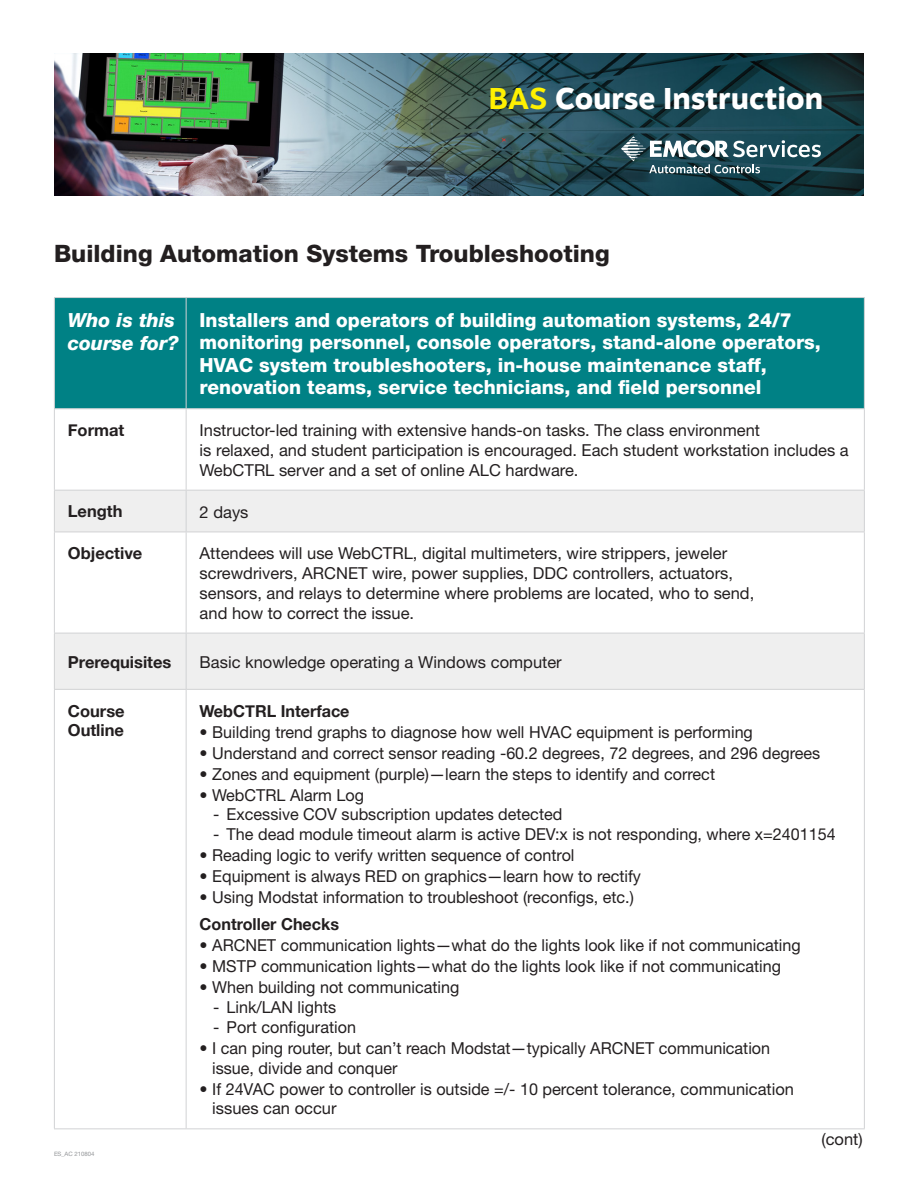
<style>
.page{position:relative;width:918px;height:1188px;background:#fff}
.page>*{position:absolute;margin:0;border:0;box-sizing:border-box;transform-origin:0 0}
.t1{font:800 30px "Motiva Sans";color:#fff}
.t2{font:800 24px "Helvetica Neue";color:#231f20}
.t3{font:800 19.5px/22.5px "Helvetica Neue";color:#fff}
.t4{font:italic 800 19.5px/23.4px "Helvetica Neue";color:#fff}
.t5{font:16.5px/19.8px "Helvetica Neue";color:#231f20}
.t6{font:700 16.5px "Helvetica Neue";color:#231f20}
.t7{font:6px "Helvetica Neue";color:#939598}
.s1{font-weight:700;color:#fff101}
</style>
<div class="page">
<img style="left:54px;top:53px;width:810px;height:143px">
<svg style="left:621px;top:136px;width:200px;height:37px"></svg>
<div style="left:55px;top:298px;width:809px;height:110px;background:#008185"></div>
<svg style="left:55px;top:409px;width:809px;height:81px"></svg>
<svg style="left:55px;top:491px;width:809px;height:198px"></svg>
<hr style="left:54px;top:297px;width:132px;height:1px;background:#d1d2d4">
<hr style="left:54px;top:298px;width:1px;height:110px;background:#d1d2d4">
<hr style="left:186px;top:297px;width:679px;height:1px;background:#d1d2d4">
<hr style="left:186px;top:298px;width:1px;height:110px;background:#d1d2d4">
<hr style="left:864px;top:298px;width:1px;height:110px;background:#d1d2d4">
<hr style="left:54px;top:408px;width:132px;height:1px;background:#d1d2d4">
<hr style="left:54px;top:409px;width:1px;height:81px;background:#d1d2d4">
<hr style="left:186px;top:408px;width:679px;height:1px;background:#d1d2d4">
<hr style="left:186px;top:409px;width:1px;height:81px;background:#d1d2d4">
<hr style="left:864px;top:409px;width:1px;height:81px;background:#d1d2d4">
<hr style="left:54px;top:490px;width:132px;height:1px;background:#d1d2d4">
<hr style="left:54px;top:491px;width:1px;height:41px;background:#d1d2d4">
<hr style="left:186px;top:490px;width:679px;height:1px;background:#d1d2d4">
<hr style="left:186px;top:491px;width:1px;height:41px;background:#d1d2d4">
<hr style="left:864px;top:491px;width:1px;height:41px;background:#d1d2d4">
<hr style="left:54px;top:532px;width:132px;height:1px;background:#d1d2d4">
<hr style="left:54px;top:532px;width:1px;height:101px;background:#d1d2d4">
<hr style="left:186px;top:532px;width:679px;height:1px;background:#d1d2d4">
<hr style="left:186px;top:532px;width:1px;height:101px;background:#d1d2d4">
<hr style="left:864px;top:532px;width:1px;height:101px;background:#d1d2d4">
<hr style="left:54px;top:633px;width:132px;height:1px;background:#d1d2d4">
<hr style="left:54px;top:633px;width:1px;height:56px;background:#d1d2d4">
<hr style="left:186px;top:633px;width:679px;height:1px;background:#d1d2d4">
<hr style="left:186px;top:633px;width:1px;height:56px;background:#d1d2d4">
<hr style="left:864px;top:633px;width:1px;height:56px;background:#d1d2d4">
<hr style="left:54px;top:689px;width:132px;height:1px;background:#d1d2d4">
<hr style="left:54px;top:690px;width:1px;height:438px;background:#d1d2d4">
<hr style="left:186px;top:689px;width:679px;height:1px;background:#d1d2d4">
<hr style="left:186px;top:690px;width:1px;height:438px;background:#d1d2d4">
<hr style="left:864px;top:690px;width:1px;height:438px;background:#d1d2d4">
<hr style="left:54px;top:1128px;width:132px;height:1px;background:#d1d2d4">
<hr style="left:186px;top:1128px;width:679px;height:1px;background:#d1d2d4">
<h1 class="t1" style="left:488px;top:76px;width:336px"><span class="s1">BAS</span> Course Instruction</h1>
<p class="t2" style="left:54px;top:239px;width:557px">Building Automation Systems Troubleshooting</p>
<p class="t4" style="left:68px;top:308px;width:112px">Who is this course for?</p>
<p class="t3" style="left:200px;top:309px;width:623px">Installers and operators of building automation systems, 24/7 monitoring personnel, console operators, stand-alone operators, HVAC system troubleshooters, in-house maintenance staff, renovation teams, service technicians, and field personnel</p>
<p class="t6" style="left:68px;top:417px;width:58px">Format</p>
<p class="t5" style="left:200px;top:420px;width:651px">Instructor-led training with extensive hands-on tasks. The class environment<br>is relaxed, and student participation is encouraged. Each student workstation includes a<br>WebCTRL server and a set of online ALC hardware.</p>
<p class="t6" style="left:68px;top:499px;width:56px">Length</p>
<p class="t5" style="left:200px;top:502px;width:50px">2 days</p>
<p class="t6" style="left:68px;top:540px;width:76px">Objective</p>
<p class="t5" style="left:200px;top:543px;width:556px">Attendees will use WebCTRL, digital multimeters, wire strippers, jeweler screwdrivers, ARCNET wire, power supplies, DDC controllers, actuators, sensors, and relays to determine where problems are located, who to send, and how to correct the issue.</p>
<p class="t6" style="left:68px;top:649px;width:105px">Prerequisites</p>
<p class="t5" style="left:200px;top:652px;width:364px">Basic knowledge operating a Windows computer</p>
<p class="t6" style="left:68px;top:698px;width:58px">Course</p>
<p class="t6" style="left:68px;top:717px;width:58px">Outline</p>
<p class="t6" style="left:200px;top:698px;width:151px">WebCTRL Interface</p>
<p class="t5" style="left:200px;top:722px;width:555px">• Building trend graphs to diagnose how well HVAC equipment is performing</p>
<p class="t5" style="left:200px;top:743px;width:622px">• Understand and correct sensor reading -60.2 degrees, 72 degrees, and 296 degrees</p>
<p class="t5" style="left:200px;top:764px;width:517px">• Zones and equipment (purple)—learn the steps to identify and correct</p>
<p class="t5" style="left:200px;top:785px;width:166px">• WebCTRL Alarm Log</p>
<p class="t5" style="left:213px;top:804px;width:351px">- Excessive COV subscription updates detected</p>
<p class="t5" style="left:213px;top:824px;width:624px">- The dead module timeout alarm is active DEV:x is not responding, where x=2401154</p>
<p class="t5" style="left:200px;top:845px;width:376px">• Reading logic to verify written sequence of control</p>
<p class="t5" style="left:200px;top:866px;width:443px">• Equipment is always RED on graphics—learn how to rectify</p>
<p class="t5" style="left:200px;top:887px;width:436px">• Using Modstat information to troubleshoot (reconfigs, etc.)</p>
<p class="t6" style="left:200px;top:911px;width:141px">Controller Checks</p>
<p class="t5" style="left:200px;top:935px;width:603px">• ARCNET communication lights—what do the lights look like if not communicating</p>
<p class="t5" style="left:200px;top:956px;width:583px">• MSTP communication lights—what do the lights look like if not communicating</p>
<p class="t5" style="left:200px;top:977px;width:261px">• When building not communicating</p>
<p class="t5" style="left:213px;top:997px;width:125px">- Link/LAN lights</p>
<p class="t5" style="left:213px;top:1017px;width:144px">- Port configuration</p>
<p class="t5" style="left:212px;top:1038px;width:560px;text-indent:-13px">• I can ping router, but can’t reach Modstat—typically ARCNET communication issue, divide and conquer</p>
<p class="t5" style="left:212px;top:1079px;width:583px;text-indent:-13px">• If 24VAC power to controller is outside =/- 10 percent tolerance, communication issues can occur</p>
<p class="t7" style="left:54px;top:1150px;width:42px">ES_AC 210804</p>
<p class="t5" style="left:821px;top:1129px;width:43px">(cont)</p>
</div>
